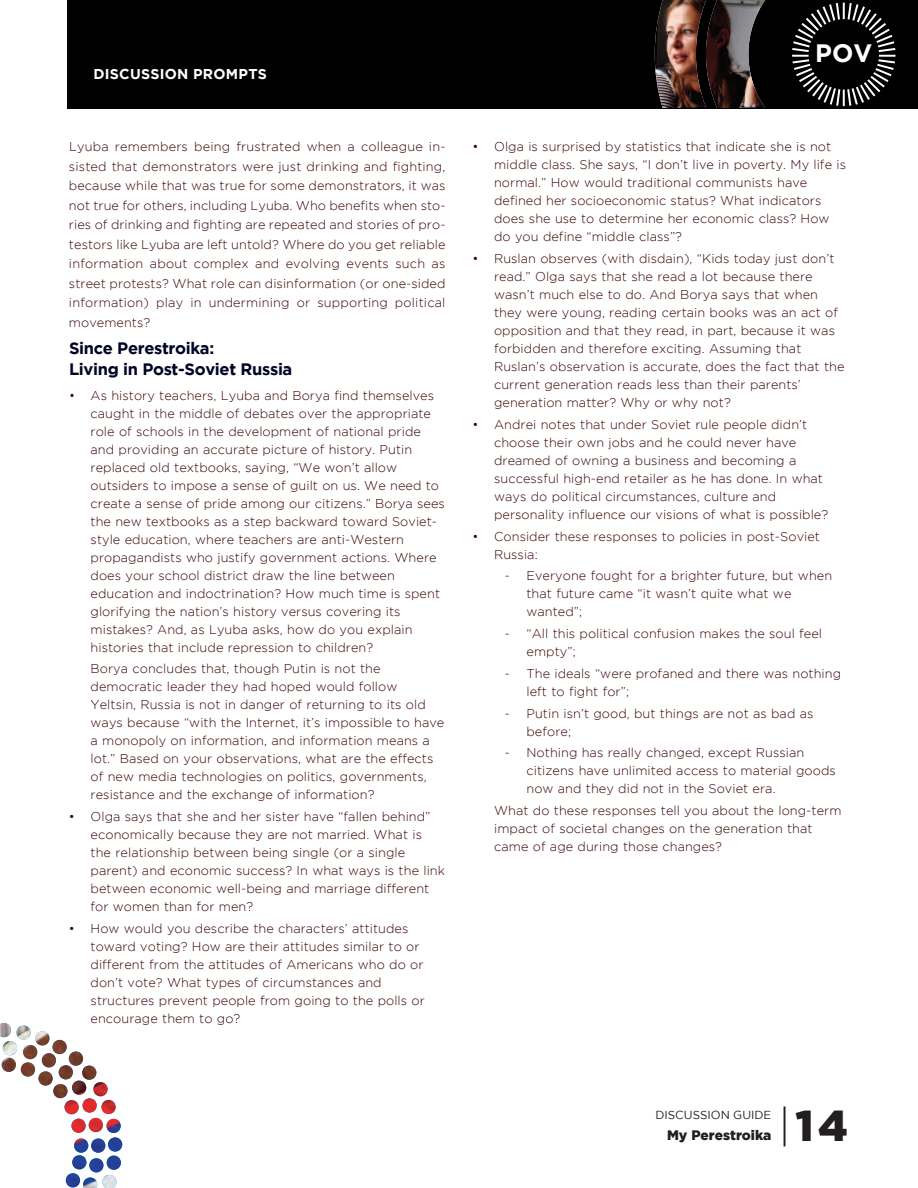
<style>
.page{position:relative;width:918px;height:1188px;background:#fff}
.page>*{position:absolute;margin:0;border:0;box-sizing:border-box;transform-origin:0 0}
.t1{font:900 43.35px "Gotham";color:#231f20}
.t2{font:700 25.2px "Gotham";color:#fff}
.t3{font:700 16.5px/21px "Gotham";letter-spacing:-.02em;color:#000424}
.t4{font:700 14.25px "Gotham";letter-spacing:.02em;color:#fff}
.t5{font:900 13.65px "Gotham";color:#231f20}
.t6{font:300 12.75px/18px "Gotham";letter-spacing:.005em;color:#390000}
.t7{font:11.7px "Gotham";color:#231f20}
.s1{font-weight:300}
</style>
<div class="page">
<div style="left:68px;top:0;width:850px;height:108px;background:#000"></div>
<svg style="left:792px;top:3px;width:104px;height:103px"></svg>
<img style="left:655px;top:0;width:110px;height:108px">
<svg style="left:65px;top:1086px;width:57px;height:102px"></svg>
<img style="left:0;top:1023px;width:107px;height:110px">
<p class="t4" style="left:93px;top:69px;width:175px">discussion PromPts</p>
<p class="t6" style="left:69px;top:138px;width:378px;line-height:19.5px;text-align:justify">Lyuba remembers being frustrated when a colleague in&shy;sisted that demonstrators were just drinking and fighting, because while that was true for some demonstrators, it was not true for others, including Lyuba. Who benefits when sto&shy;ries of drinking and fighting are repeated and stories of pro&shy;testors like Lyuba are left untold? Where do you get reliable information about complex and evolving events such as street protests? What role can disinformation (or one-sided information) play in undermining or supporting political movements?</p>
<p class="t3" style="left:69px;top:339px;width:225px">since Perestroika:<br>Living in Post-soviet russia</p>
<p class="t6" style="left:91px;top:387px;width:356px;text-indent:-22px">• As history teachers, Lyuba and Borya find themselves caught in the middle of debates over the appropriate role of schools in the development of national pride and providing an accurate picture of history. Putin replaced old textbooks, saying, “We won’t allow outsiders to impose a sense of guilt on us. We need to create a sense of pride among our citizens.” Borya sees the new textbooks as a step backward toward soviet&shy;style education, where teachers are anti-Western propagandists who justify government actions. Where does your school district draw the line between education and indoctrination? How much time is spent glorifying the nation’s history versus covering its mistakes? And, as Lyuba asks, how do you explain histories that include repression to children?</p>
<p class="t6" style="left:91px;top:661px;width:355px">Borya concludes that, though Putin is not the democratic leader they had hoped would follow Yeltsin, Russia is not in danger of returning to its old ways because “with the internet, it’s impossible to have a monopoly on information, and information means a lot.” Based on your observations, what are the effects of new media technologies on politics, governments, resistance and the exchange of information?</p>
<p class="t6" style="left:91px;top:808px;width:356px;text-indent:-22px">• olga says that she and her sister have “fallen behind” economically because they are not married. What is the relationship between being single (or a single parent) and economic success? in what ways is the link between economic well-being and marriage different for women than for men?</p>
<p class="t6" style="left:91px;top:920px;width:336px;text-indent:-22px">• How would you describe the characters’ attitudes toward voting? How are their attitudes similar to or different from the attitudes of Americans who do or don’t vote? What types of circumstances and structures prevent people from going to the polls or encourage them to go?</p>
<h2 class="t2" style="left:815px;top:44px;width:59px">PoV</h2>
<p class="t6" style="left:494px;top:139px;width:353px;text-indent:-22px">• olga is surprised by statistics that indicate she is not middle class. she says, “i don’t live in poverty. My life is normal.” How would traditional communists have defined her socioeconomic status? What indicators does she use to determine her economic class? How do you define “middle class”?</p>
<p class="t6" style="left:494px;top:250px;width:352px;text-indent:-22px">• Ruslan observes (with disdain), “Kids today just don’t read.” olga says that she read a lot because there wasn’t much else to do. And Borya says that when they were young, reading certain books was an act of opposition and that they read, in part, because it was forbidden and therefore exciting. Assuming that Ruslan’s observation is accurate, does the fact that the current generation reads less than their parents’ generation matter? Why or why not?</p>
<p class="t6" style="left:494px;top:416px;width:336px;text-indent:-22px">• Andrei notes that under soviet rule people didn’t choose their own jobs and he could never have dreamed of owning a business and becoming a successful high-end retailer as he has done. in what ways do political circumstances, culture and personality influence our visions of what is possible?</p>
<p class="t6" style="left:494px;top:528px;width:327px;text-indent:-22px">• consider these responses to policies in post-soviet<br>Russia:</p>
<p class="t6" style="left:526px;top:568px;width:307px;text-indent:-22px">- everyone fought for a brighter future, but when that future came “it wasn’t quite what we wanted”;</p>
<p class="t6" style="left:526px;top:625px;width:297px;text-indent:-22px">- “All this political confusion makes the soul feel empty”;</p>
<p class="t6" style="left:526px;top:665px;width:316px;text-indent:-22px">- The ideals “were profaned and there was nothing left to fight for”;</p>
<p class="t6" style="left:526px;top:705px;width:288px;text-indent:-22px">- Putin isn’t good, but things are not as bad as before;</p>
<p class="t6" style="left:526px;top:745px;width:311px;text-indent:-22px">- nothing has really changed, except Russian citizens have unlimited access to material goods now and they did not in the soviet era.</p>
<p class="t6" style="left:494px;top:803px;width:349px">What do these responses tell you about the long-term impact of societal changes on the generation that came of age during those changes?</p>
<p class="t7" style="left:655px;top:1110px;width:117px">DISCUSSION GUIDe</p>
<p class="t5" style="left:667px;top:1130px;width:106px">My Perestroika</p>
<h1 class="t1" style="left:779px;top:1109px;width:71px"><span class="s1">|</span>14</h1>
</div>
